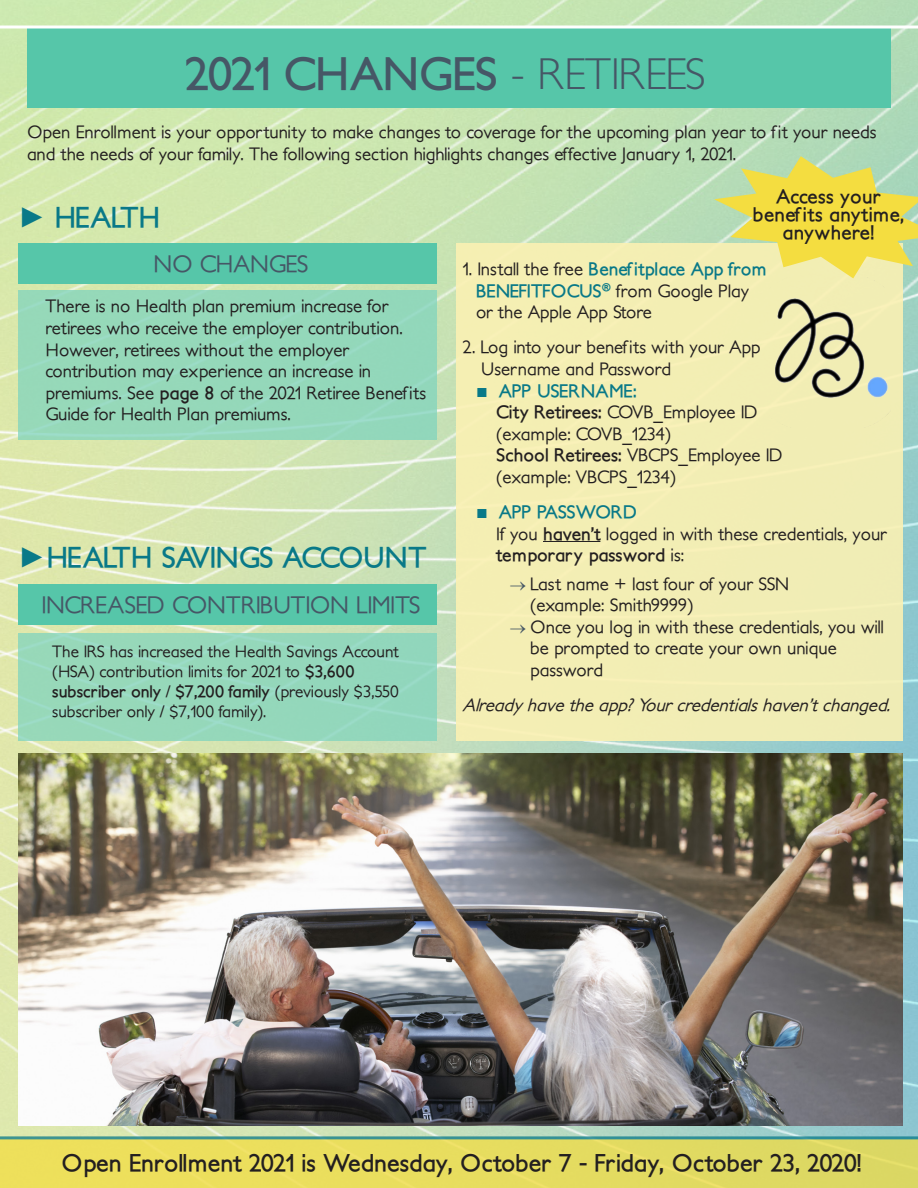
<style>
.page{position:relative;width:918px;height:1188px;background:#fff}
.page>*{position:absolute;margin:0;border:0;box-sizing:border-box;transform-origin:0 0}
.t1{font:700 45px "Petita";letter-spacing:-.04em;color:#465766}
.t2{font:700 28.5px "Petita";letter-spacing:-.035em;color:#097988}
.t3{font:700 24px "Petita";color:#231f20}
.t4{font:500 24px "Petita";letter-spacing:-.03em;color:#465766}
.t5{font:700 19.5px "Petita";letter-spacing:.015em;color:#231f20}
.Body-14-yellow{font:500 18px/21.6px "Petita";color:#231f20}
.Body-14-yellow-2{font:italic 500 18px "Petita";color:#231f20}
.t6{font:700 18px "Petita";color:#097988}
.t7{font:700 18px "Petita";letter-spacing:-.025em;color:#097988}
.t8{font:500 16.5px/19.8px "Petita";color:#231f20}
.s1{font-weight:300}
.s2{font-family:"Century Gothic"}
.s3{font-weight:700}
.s4{font-weight:500;color:#231f20}
.s5{font-weight:700;color:#097988}
.s6{font-family:"Century Gothic";font-size:19.5px}
.s7{color:#465766}
</style>
<div class="page">
<img style="left:0;top:0;width:918px;height:1136px">
<div style="left:19px;top:633px;width:418px;height:108px;background:#95d8ba"></div>
<div style="left:18px;top:584px;width:419px;height:41px;background:#56c6a9"></div>
<div style="left:27px;top:27px;width:864px;height:81px;background:#56c6a9"></div>
<div style="left:18px;top:243px;width:419px;height:41px;background:#56c6a9"></div>
<div style="left:19px;top:290px;width:418px;height:150px;background:#95d8ba"></div>
<div style="left:456px;top:243px;width:447px;height:498px;background:#f3eeb4"></div>
<svg style="left:714px;top:156px;width:204px;height:122px"></svg>
<hr style="left:0;top:26px;width:918px;height:2px;background:#fff">
<img style="left:766px;top:277px;width:125px;height:138px">
<hr style="left:543px;top:541px;width:57px;height:1px;background:#231f20">
<img style="left:19px;top:753px;width:884px;height:373px">
<svg style="left:0;top:1136px;width:918px;height:52px;background:#dbd863"></svg>
<p class="t1" style="left:185px;top:46px;width:523px">2021 CHANGES <span class="s1">- RETIREES</span></p>
<p class="Body-14-yellow" style="left:27px;top:122px;width:851px">Open Enrollment is your opportunity to make changes to coverage for the upcoming plan year to fit your needs and the needs of your family. The following section highlights changes effective January 1, 2021.</p>
<p class="t2" style="left:18px;top:200px;width:144px"><span class="s2">►</span> HEALTH</p>
<p class="t4" style="left:153px;top:250px;width:157px">NO CHANGES</p>
<p class="Body-14-yellow" style="left:46px;top:296px;width:382px">There is no Health plan premium increase for retirees who receive the employer contribution.<br>However, retirees without the employer contribution may experience an increase in premiums. See <span class="s3">page 8</span> of the 2021 Retiree Benefits Guide for Health Plan premiums.</p>
<p class="t2" style="left:18px;top:540px;width:410px"><span class="s2">►</span>HEALTH SAVINGS ACCOUNT</p>
<p class="t4" style="left:42px;top:591px;width:381px">INCREASED CONTRIBUTION LIMITS</p>
<p class="t8" style="left:52px;top:642px;width:348px">The IRS has increased the Health Savings Account (HSA) contribution limits for 2021 to <span class="s3">$3,600 subscriber only</span> / <span class="s3">$7,200 family</span> (previously $3,550 subscriber only / $7,100 family).</p>
<p class="t5" style="left:776px;top:185px;width:106px">Access your</p>
<p class="t5" style="left:753px;top:203px;width:153px">benefits anytime,</p>
<p class="t5" style="left:783px;top:221px;width:93px">anywhere!</p>
<p class="t6" style="left:463px;top:258px;width:306px"><span class="s4">1. Install the free</span> Benefitplace App from</p>
<p class="Body-14-yellow" style="left:476px;top:280px;width:275px"><span class="s5">BENEFITFOCUS</span><sup>®</sup> from Google Play</p>
<p class="Body-14-yellow" style="left:476px;top:302px;width:177px">or the Apple App Store</p>
<p class="Body-14-yellow" style="left:463px;top:337px;width:299px">2. Log into your benefits with your App</p>
<p class="Body-14-yellow" style="left:481px;top:358px;width:191px">Username and Password</p>
<p class="t7" style="left:476px;top:379px;width:162px"><span class="s6">■</span> APP USERNAME:</p>
<p class="Body-14-yellow" style="left:496px;top:402px;width:263px"><span class="s3">City Retirees:</span> COVB_Employee ID</p>
<p class="Body-14-yellow" style="left:496px;top:423px;width:176px">(example: COVB_1234)</p>
<p class="Body-14-yellow" style="left:496px;top:445px;width:288px"><span class="s3">School Retirees:</span> VBCPS_Employee ID</p>
<p class="Body-14-yellow" style="left:496px;top:466px;width:181px">(example: VBCPS_1234)</p>
<p class="t7" style="left:476px;top:501px;width:163px"><span class="s6">■</span> APP PASSWORD</p>
<p class="Body-14-yellow" style="left:496px;top:523px;width:392px">If you <span class="s3">haven’t</span> logged in with these credentials, your <span class="s3">temporary password</span> is:</p>
<p class="Body-14-yellow" style="left:510px;top:573px;width:281px"><span class="s7">→</span> Last name + last four of your SSN</p>
<p class="Body-14-yellow" style="left:530px;top:595px;width:165px">(example: Smith9999)</p>
<p class="Body-14-yellow" style="left:510px;top:616px;width:376px"><span class="s7">→</span> Once you log in with these credentials, you will</p>
<p class="Body-14-yellow" style="left:530px;top:638px;width:308px">be prompted to create your own unique password</p>
<p class="Body-14-yellow-2" style="left:463px;top:694px;width:435px">Alreadyhavetheapp?Yourcredentialshaven’tchanged.</p>
<p class="t3" style="left:61px;top:1148px;width:802px">Open Enrollment 2021 is Wednesday, October 7 - Friday, October 23, 2020!</p>
</div>
